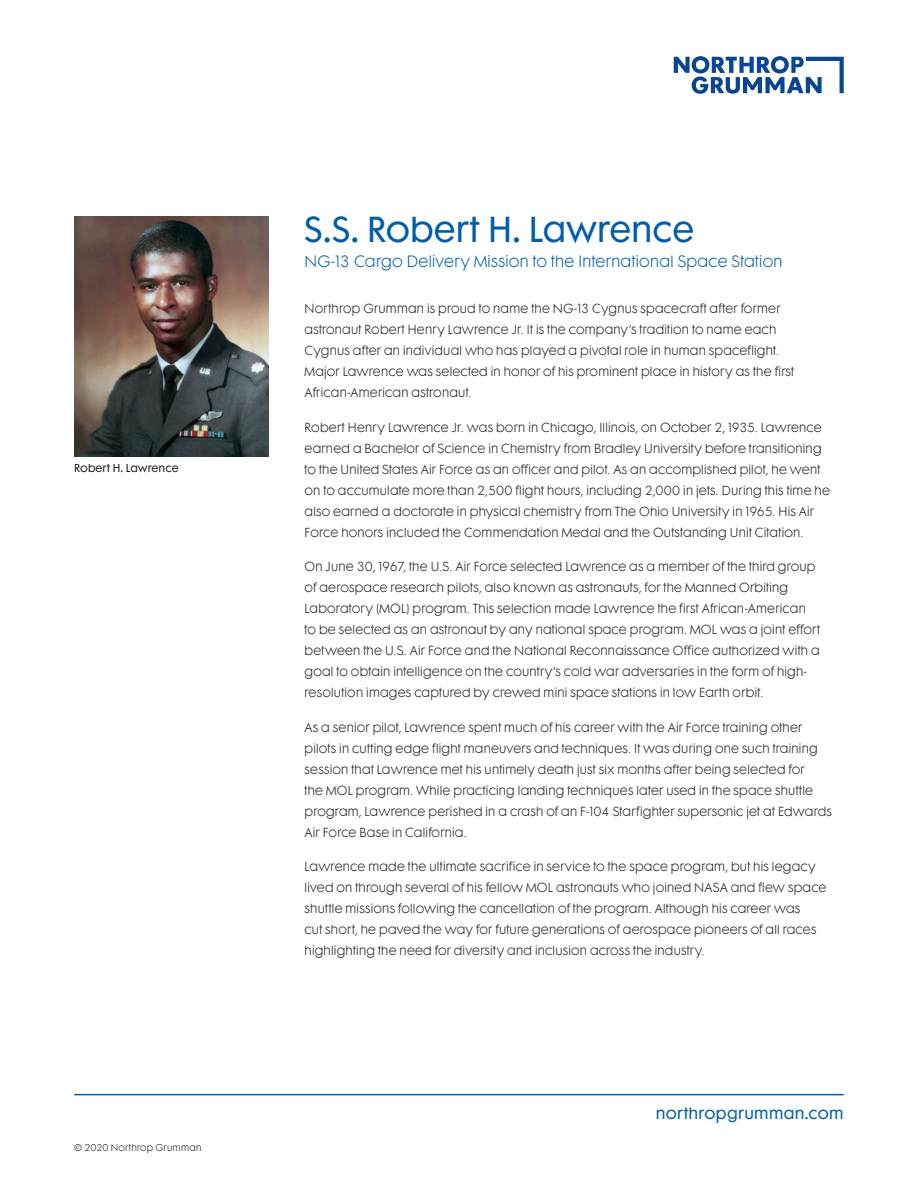
<style>
.page{position:relative;width:918px;height:1188px;background:#fff}
.page>*{position:absolute;margin:0;border:0;box-sizing:border-box;transform-origin:0 0}
.Pg_1_TITLE{font:33px "Futura Maxi Std";color:#015dab}
.Pg_1_TITLE-2{font:300 15px "Futura Maxi Std";letter-spacing:.02em;color:#015dab}
.t1{font:15px "Futura Maxi Std";letter-spacing:.02em;color:#015dab}
.Pg_1_BODY{font:300 12px/21px "Futura Maxi Std";letter-spacing:.02em;color:#231f20}
.t2{font:10.5px "Futura Maxi Std";color:#231f20}
.t3{font:300 9px "Futura Maxi Std";letter-spacing:.025em;color:#231f20}
</style>
<div class="page">
<img style="left:74px;top:216px;width:195px;height:241px">
<hr style="left:74px;top:1094px;width:770px;height:1px;background:#015dab">
<svg style="left:674px;top:56px;width:170px;height:38px"></svg>
<p class="t2" style="left:74px;top:461px;width:106px">Robert H. Lawrence</p>
<p class="t3" style="left:74px;top:1142px;width:129px">© 2020 Northrop Grumman</p>
<p class="Pg_1_TITLE" style="left:305px;top:208px;width:391px">S.S. Robert H. Lawrence</p>
<p class="Pg_1_TITLE-2" style="left:305px;top:252px;width:480px">NG-13 Cargo Delivery Mission to the International Space Station</p>
<p class="Pg_1_BODY" style="left:305px;top:298px;width:491px">Northrop Grumman is proud to name the NG-13 Cygnus spacecraft after former astronaut Robert Henry Lawrence Jr. It is the company’s tradition to name each Cygnus after an individual who has played a pivotal role in human spaceflight.<br>Major Lawrence was selected in honor of his prominent place in history as the first African-American astronaut.</p>
<p class="Pg_1_BODY" style="left:305px;top:417px;width:527px">Robert Henry Lawrence Jr. was born in Chicago, Illinois, on October 2, 1935. Lawrence earned a Bachelor of Science in Chemistry from Bradley University before transitioning to the United States Air Force as an officer and pilot. As an accomplished pilot, he went on to accumulate more than 2,500 flight hours, including 2,000 in jets. During this time he also earned a doctorate in physical chemistry from The Ohio University in 1965. His Air Force honors included the Commendation Medal and the Outstanding Unit Citation.</p>
<p class="Pg_1_BODY" style="left:305px;top:556px;width:517px">On June 30, 1967, the U.S. Air Force selected Lawrence as a member of the third group of aerospace research pilots, also known as astronauts, for the Manned Orbiting Laboratory (MOL) program. This selection made Lawrence the first African-American to be selected as an astronaut by any national space program. MOL was a joint effort between the U.S. Air Force and the National Reconnaissance Office authorized with a goal to obtain intelligence on the country’s cold war adversaries in the form of high&shy;resolution images captured by crewed mini space stations in low Earth orbit.</p>
<p class="Pg_1_BODY" style="left:305px;top:717px;width:529px">As a senior pilot, Lawrence spent much of his career with the Air Force training other pilots in cutting edge flight maneuvers and techniques. It was during one such training session that Lawrence met his untimely death just six months after being selected for<br>the MOL program. While practicing landing techniques later used in the space shuttle program, Lawrence perished in a crash of an F-104 Starfighter supersonic jet at Edwards Air Force Base in California.</p>
<p class="Pg_1_BODY" style="left:305px;top:856px;width:524px">Lawrence made the ultimate sacrifice in service to the space program, but his legacy lived on through several of his fellow MOL astronauts who joined NASA and flew space shuttle missions following the cancellation of the program. Although his career was<br>cut short, he paved the way for future generations of aerospace pioneers of all races highlighting the need for diversity and inclusion across the industry.</p>
<p class="t1" style="left:656px;top:1103px;width:189px">northropgrumman.com</p>
</div>
